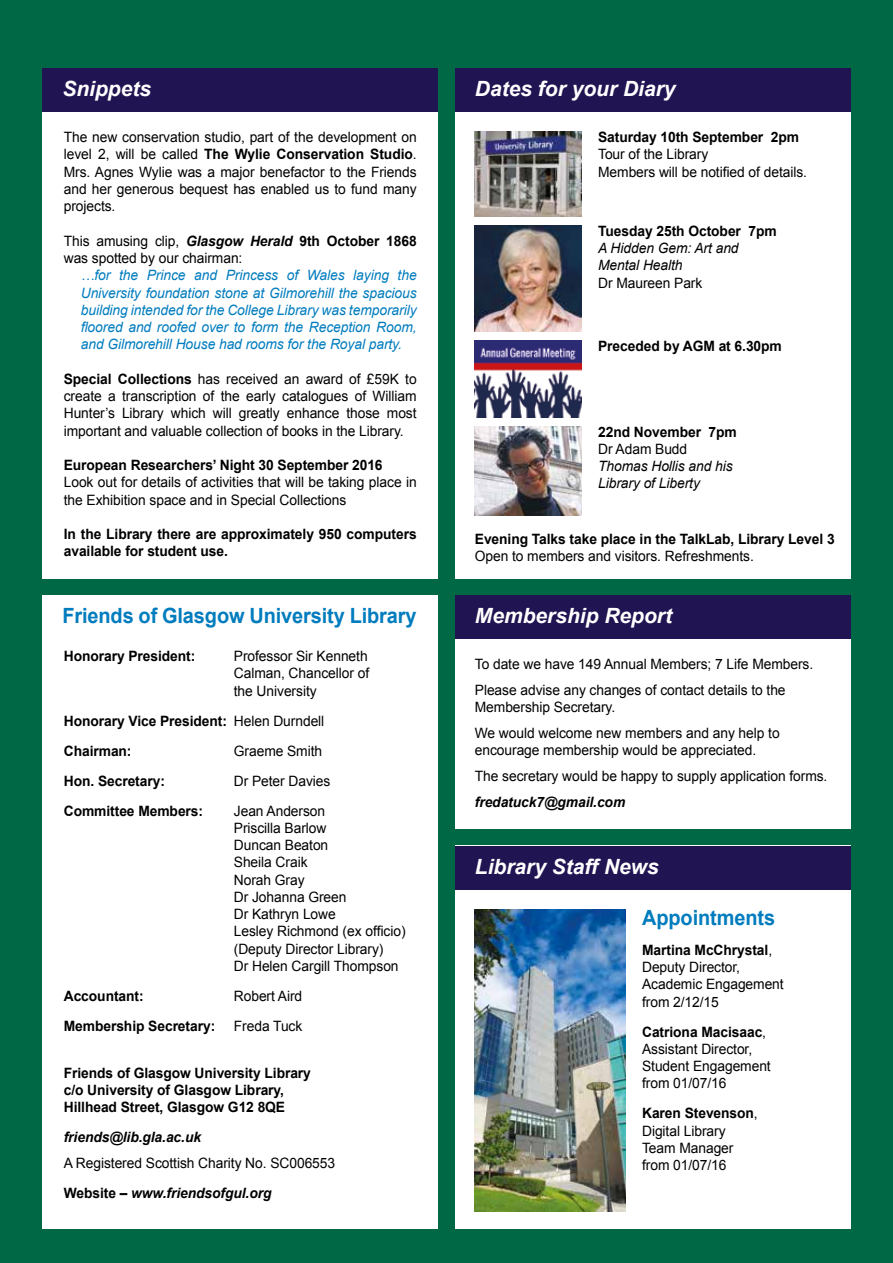
<style>
.page{position:relative;width:893px;height:1263px;background:#006845}
.page>*{position:absolute;margin:0;border:0;box-sizing:border-box;transform-origin:0 0}
.t1{font:italic 700 21px "Arial";color:#fff}
.t2{font:700 21px "Arial";letter-spacing:-.005em;color:#007cbe;scale:.95 1}
.t3{font:14.25px/17.2px "Arial";letter-spacing:-.005em;color:#000}
.t4{font:700 14.25px/17.2px "Arial";letter-spacing:-.005em;color:#000}
.t5{font:italic 14.25px/17.2px "Arial";letter-spacing:-.005em;color:#007cbe;text-align:justify}
.t6{font:italic 14.25px/17.2px "Arial";letter-spacing:-.005em;color:#000}
.t7{font:italic 700 14.25px "Arial";letter-spacing:-.005em;color:#000}
.s1{font-weight:700}
.s2{font-weight:700;font-style:italic}
.s3{font-weight:400}
</style>
<div class="page">
<div style="left:43px;top:68px;width:395px;height:511px;background:#fff"></div>
<div style="left:43px;top:595px;width:395px;height:634px;background:#fff"></div>
<div style="left:455px;top:68px;width:395px;height:511px;background:#fff"></div>
<div style="left:43px;top:68px;width:395px;height:44px;background:#211452"></div>
<div style="left:455px;top:68px;width:395px;height:44px;background:#211452"></div>
<div style="left:455px;top:595px;width:395px;height:234px;background:#fff"></div>
<div style="left:455px;top:595px;width:395px;height:44px;background:#211452"></div>
<div style="left:455px;top:846px;width:395px;height:383px;background:#fff"></div>
<div style="left:455px;top:846px;width:395px;height:43px;background:#211452"></div>
<img style="left:475px;top:132px;width:106px;height:85px">
<img style="left:475px;top:340px;width:106px;height:78px">
<img style="left:475px;top:426px;width:106px;height:89px">
<img style="left:475px;top:225px;width:106px;height:107px">
<img style="left:475px;top:909px;width:150px;height:302px">
<h1 class="t1" style="left:62px;top:75px;width:90px">Snippets</h1>
<p class="t3" style="left:64px;top:129px;width:354px;text-align:justify">The new conservation studio, part of the development on level 2, will be called <span class="s1">The Wylie Conservation Studio</span>.<br>Mrs. Agnes Wylie was a major benefactor to the Friends and her generous bequest has enabled us to fund many projects.</p>
<p class="t3" style="left:64px;top:232px;width:354px">This amusing clip, <span class="s2">Glasgow Herald</span> <span class="s1">9th October 1868 </span>was spotted by our chairman:</p>
<p class="t5" style="left:81px;top:267px;width:337px">…for the Prince and Princess of Wales laying the University foundation stone at Gilmorehill the spacious building intended for the College Library was temporarily floored and roofed over to form the Reception Room, and Gilmorehill House had rooms for the Royal party.</p>
<p class="t3" style="left:64px;top:370px;width:354px;text-align:justify"><span class="s1">Special Collections</span> has received an award of £59K to create a transcription of the early catalogues of William Hunter’s Library which will greatly enhance those most important and valuable collection of books in the Library.</p>
<p class="t4" style="left:64px;top:457px;width:320px">European Researchers’ Night 30 September 2016</p>
<p class="t3" style="left:64px;top:474px;width:354px">Look out for details of activities that will be taking place in the Exhibition space and in Special Collections</p>
<p class="t4" style="left:64px;top:526px;width:354px">In the Library there are approximately 950 computers available for student use.</p>
<h1 class="t2" style="left:62px;top:602px;width:374px">Friends of Glasgow University Library</h1>
<p class="t4" style="left:64px;top:648px;width:133px">Honorary President:</p>
<p class="t3" style="left:234px;top:648px;width:137px;text-align:justify">Professor Sir Kenneth Calman, Chancellor of the University</p>
<p class="t4" style="left:64px;top:706px;width:262px;line-height:30px">Honorary Vice President: <span class="s3">Helen Durndell<br></span>Chairman:</p>
<p class="t3" style="left:234px;top:742px;width:90px">Graeme Smith</p>
<p class="t4" style="left:64px;top:772px;width:103px">Hon. Secretary:</p>
<p class="t3" style="left:234px;top:772px;width:98px">Dr Peter Davies</p>
<p class="t4" style="left:64px;top:802px;width:141px">Committee Members:</p>
<p class="t3" style="left:234px;top:802px;width:173px">Jean Anderson<br>Priscilla Barlow<br>Duncan Beaton<br>Sheila Craik<br>Norah Gray<br>Dr Johanna Green<br>Dr Kathryn Lowe<br>Lesley Richmond (ex officio) (Deputy Director Library)<br>Dr Helen Cargill Thompson</p>
<p class="t4" style="left:64px;top:988px;width:81px">Accountant:</p>
<p class="t3" style="left:234px;top:987px;width:70px">Robert Aird</p>
<p class="t4" style="left:64px;top:1018px;width:153px">Membership Secretary:</p>
<p class="t3" style="left:234px;top:1017px;width:70px">Freda Tuck</p>
<p class="t4" style="left:64px;top:1065px;width:249px">Friends of Glasgow University Library c/o University of Glasgow Library,<br>Hillhead Street, Glasgow G12 8QE</p>
<p class="t7" style="left:64px;top:1128px;width:139px">friends@lib.gla.ac.uk</p>
<p class="t3" style="left:64px;top:1148px;width:273px;line-height:30px">A Registered Scottish Charity No. SC006553<br><span class="s1">Website –</span> <span class="s2">www.friendsofgul.org</span></p>
<h1 class="t1" style="left:475px;top:75px;width:202px">Dates for your Diary</h1>
<p class="t4" style="left:598px;top:129px;width:202px">Saturday 10th September 2pm</p>
<p class="t3" style="left:598px;top:146px;width:210px">Tour of the Library<br>Members will be notified of details.</p>
<p class="t4" style="left:598px;top:223px;width:180px">Tuesday 25th October 7pm</p>
<p class="t6" style="left:598px;top:240px;width:142px">A Hidden Gem: Art and<br>Mental Health</p>
<p class="t3" style="left:598px;top:274px;width:106px">Dr Maureen Park</p>
<p class="t4" style="left:598px;top:337px;width:185px">Preceded by AGM at 6.30pm</p>
<p class="t4" style="left:598px;top:423px;width:140px">22nd November 7pm</p>
<p class="t3" style="left:598px;top:440px;width:91px">Dr Adam Budd</p>
<p class="t6" style="left:598px;top:458px;width:136px">Thomas Hollis and his<br>Library of Liberty</p>
<p class="t4" style="left:475px;top:531px;width:361px">Evening Talks take place in the TalkLab, Library Level 3</p>
<p class="t3" style="left:475px;top:548px;width:281px">Open to members and visitors. Refreshments.</p>
<h1 class="t1" style="left:475px;top:602px;width:199px">Membership Report</h1>
<p class="t3" style="left:475px;top:651px;width:340px;line-height:25.8px">To date we have 149 Annual Members; 7 Life Members.<br>Please advise any changes of contact details to the</p>
<p class="t3" style="left:475px;top:694px;width:306px;line-height:25.8px">Membership Secretary.<br>We would welcome new members and any help to</p>
<p class="t3" style="left:475px;top:737px;width:354px;line-height:25.8px">encourage membership would be appreciated.<br>The secretary would be happy to supply application forms.</p>
<p class="t7" style="left:475px;top:792px;width:152px">fredatuck7@gmail.com</p>
<h1 class="t1" style="left:475px;top:853px;width:186px">Library Staff News</h1>
<h1 class="t2" style="left:642px;top:903px;width:142px">Appointments</h1>
<p class="t3" style="left:642px;top:941px;width:143px"><span class="s1">Martina McChrystal</span>,<br>Deputy Director,<br>Academic Engagement from 2/12/15</p>
<p class="t3" style="left:642px;top:1023px;width:130px"><span class="s1">Catriona Macisaac</span>,<br>Assistant Director,<br>Student Engagement from 01/07/16</p>
<p class="t3" style="left:642px;top:1105px;width:117px"><span class="s1">Karen Stevenson</span>,<br>Digital Library<br>Team Manager from 01/07/16</p>
</div>
